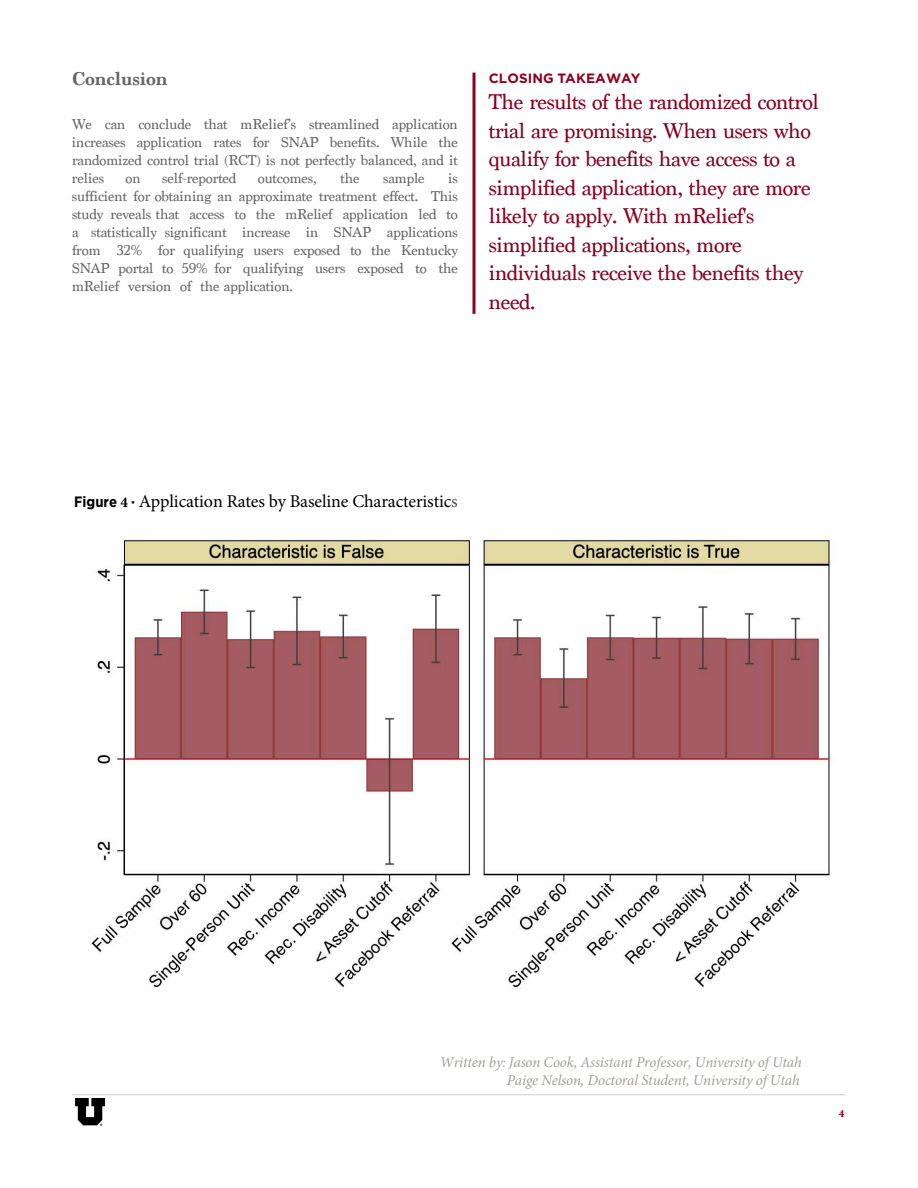
<style>
.page{position:relative;width:918px;height:1188px;background:#fff}
.page>*{position:absolute;margin:0;border:0;box-sizing:border-box;transform-origin:0 0}
.t1{font:22.5px/28.5px "Marion";letter-spacing:-.02em;color:#8b0021}
.t2{font:700 19.5px "Marion";letter-spacing:-.01em;color:#666}
.t3{font:18px "Minion Pro";letter-spacing:-.005em;color:#000}
.t4{font:15px/18px "Marion";letter-spacing:-.01em;color:#666;text-align:justify}
.t5{font:italic 15px/18px "Minion Pro";letter-spacing:-.01em;color:#a39f9a;text-align:right}
.t6{font:15px "Marion";letter-spacing:-.01em;color:#666}
.t7{font:700 13.5px "Gotham";letter-spacing:.01em;color:#8b0021}
.t8{font:700 10.5px "Marion";color:#8b0021}
.s1{font-style:inherit}
.s2{font-family:"Gotham Narrow";font-weight:700;font-size:15px}
.s3{font-weight:700;font-size:15px}
.s4{color:#4d4d4f}
.s5{font-family:"Exchange"}
</style>
<div class="page">
<hr style="left:473px;top:73px;width:2px;height:241px;background:#8b0021">
<hr style="left:72px;top:1094px;width:773px;height:1px;background:#d2d2ca">
<img style="left:75px;top:1098px;width:29px;height:27px">
<img style="left:91px;top:539px;width:741px;height:450px">
<h2 class="t2" style="left:72px;top:67px;width:97px">Conclusion</h2>
<p class="t4" style="left:72px;top:115px;width:387px">We can conclude that mReli<span class="s1">e</span>f’s streamlined application increases application rates for SNAP benefits. While the randomized control trial (RCT) is not perfectly balanced, and it</p>
<p class="t6" style="left:72px;top:169px;width:34px">relies</p>
<p class="t6" style="left:126px;top:169px;width:17px">on</p>
<p class="t6" style="left:162px;top:169px;width:76px">self-reported</p>
<p class="t6" style="left:258px;top:169px;width:60px">outcomes<span class="s1">,</span></p>
<p class="t4" style="left:340px;top:169px;width:21px">the</p>
<p class="t4" style="left:383px;top:169px;width:43px">sample</p>
<p class="t4" style="left:72px;top:169px;width:387px;text-indent:376px">is sufficient for obtaining an approximate treatment effect. This study reveals that access to the <span class="s1">mRelief</span> application led to a statistically significant increase in SNAP applications from 32% for qualifying users exposed to the Kentucky SNAP portal to 59% for qualifying users exposed to the <span class="s1">mRelief</span> version of the application.</p>
<p class="t7" style="left:489px;top:69px;width:153px">CLOSING TAKEAWAY</p>
<p class="t1" style="left:489px;top:88px;width:332px"><span class="s1">The results of the randomized control trial are promising.</span> When users who qualify for benefits have access to a simplified application, they are more likely to apply. <span class="s1">W</span>ith mReli<span class="s1">e</span>f's simplified applications, more <span class="s1">individuals</span> receive the benefits they need.</p>
<p class="t3" style="left:74px;top:489px;width:385px"><span class="s2">Figure</span> <span class="s3">4</span> <span class="s2">·</span> Application Rates by Baseline Characteristic<span class="s4">s</span></p>
<p class="t5" style="left:440px;top:1053px;width:364px">Written by: Jason Cook, Assistant Professor, University of Utah<br>Paige Nelson<span class="s5">,</span> Doctoral Student, University of Utah</p>
<p class="t8" style="left:839px;top:1107px;width:7px">4</p>
</div>
